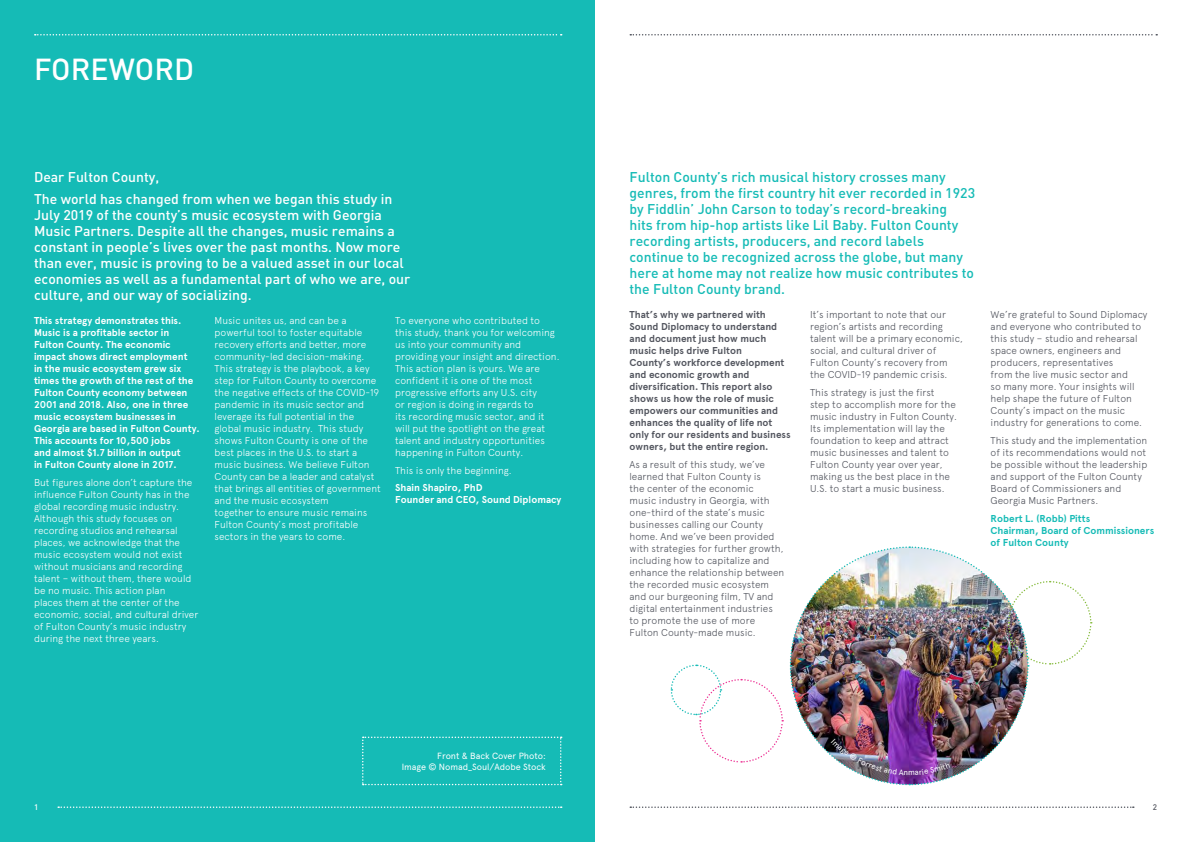
<style>
.page{position:relative;width:1191px;height:842px;background:#fff}
.page>*{position:absolute;margin:0;border:0;box-sizing:border-box;transform-origin:0 0}
.t1{font:500 30px "DIN Pro";letter-spacing:.005em;color:#fff}
.t2{font:500 14px/16px "DIN Pro";color:#15bbb6}
.t3{font:500 14px/16px "DIN Pro";color:#fff}
.t4{font:300 10px/12px "Apercu";color:#fff}
.t5{font:300 10px/12px "Apercu";color:#53565f}
.t6{font:700 10px/12px "Apercu";color:#fff}
.t7{font:700 10px/12px "Apercu";color:#53565f}
.t8{font:700 10px/12px "Apercu";color:#15bbb6}
.t9{font:9px/11px "Apercu";letter-spacing:-.005em;color:#fff;text-align:right}
.t10{font:500 8px "DIN Pro";color:#53565f}
.t11{font:500 8px "DIN Pro";color:#fff}
</style>
<div class="page">
<svg style="left:630px;top:34px;width:527px;height:2px"></svg>
<svg style="left:630px;top:806px;width:503px;height:2px"></svg>
<div style="left:0;top:0;width:595px;height:842px;background:#15bbb6"></div>
<svg style="left:362px;top:736px;width:200px;height:49px"></svg>
<svg style="left:670px;top:664px;width:113px;height:99px"></svg>
<svg style="left:35px;top:34px;width:527px;height:2px"></svg>
<svg style="left:58px;top:806px;width:504px;height:2px"></svg>
<img style="left:789px;top:546px;width:303px;height:240px">
<h1 class="t1" style="left:34px;top:48px;width:161px">FOREWORD</h1>
<h2 class="t3" style="left:34px;top:166px;width:360px;line-height:21.7px">Dear Fulton County,<br>The world has changed from when we began this study in</h2>
<p class="t3" style="left:34px;top:206px;width:378px">July 2019 of the county’s music ecosystem with Georgia Music Partners. Despite all the changes, music remains a constant in people’s lives over the past months. Now more than ever, music is proving to be a valued asset in our local economies as well as a fundamental part of who we are, our culture, and our way of socializing.</p>
<p class="t6" style="left:34px;top:315px;width:167px">This strategy demonstrates this.<br>Music is a profitable sector in<br>Fulton County. The economic impact shows direct employment<br>in the music ecosystem grew six times the growth of the rest of the<br>Fulton County economy between<br>2001 and 2018. Also, one in three music ecosystem businesses in<br>Georgia are based in Fulton County.<br>This accounts for 10,500 jobs<br>and almost $1.7 billion in output<br>in Fulton County alone in 2017.</p>
<p class="t4" style="left:34px;top:476px;width:166px">But figures alone don’t capture the influence Fulton County has in the global recording music industry.<br>Although this study focuses on recording studios and rehearsal places, we acknowledge that the music ecosystem would not exist without musicians and recording talent – without them, there would be no music. This action plan<br>places them at the center of the economic, social, and cultural driver of Fulton County’s music industry during the next three years.</p>
<p class="t4" style="left:214px;top:314px;width:168px">Music unites us, and can be a powerful tool to foster equitable recovery efforts and better, more community-led decision-making.<br>This strategy is the playbook, a key step for Fulton County to overcome the negative effects of the COVID-19 pandemic in its music sector and leverage its full potential in the global music industry. This study shows Fulton County is one of the best places in the U.S. to start a music business. We believe Fulton<br>County can be a leader and catalyst that brings all entities of government and the music ecosystem<br>together to ensure music remains<br>Fulton County’s most profitable sectors in the years to come.</p>
<p class="t4" style="left:395px;top:314px;width:166px">To everyone who contributed to<br>this study, thank you for welcoming us into your community and providing your insight and direction.<br>This action plan is yours. We are confident it is one of the most progressive efforts any U.S. city<br>or region is doing in regards to<br>its recording music sector, and it will put the spotlight on the great talent and industry opportunities happening in Fulton County.</p>
<p class="t4" style="left:395px;top:464px;width:118px">This is only the beginning.</p>
<p class="t6" style="left:395px;top:482px;width:168px">Shain Shapiro, PhD<br>Founder and CEO, Sound Diplomacy</p>
<p class="t11" style="left:34px;top:802px;width:6px">1</p>
<p class="t9" style="left:402px;top:750px;width:146px">Front &amp; Back Cover Photo:<br>Image © Nomad_Soul/Adobe Stock</p>
<p class="t2" style="left:629px;top:169px;width:347px">Fulton County’s rich musical history crosses many genres, from the first country hit ever recorded in 1923 by Fiddlin’ John Carson to today’s record-breaking<br>hits from hip-hop artists like Lil Baby. Fulton County recording artists, producers, and record labels continue to be recognized across the globe, but many here at home may not realize how music contributes to the Fulton County brand.</p>
<p class="t7" style="left:629px;top:309px;width:163px">That’s why we partnered with<br>Sound Diplomacy to understand and document just how much music helps drive Fulton<br>County’s workforce development and economic growth and diversification. This report also shows us how the role of music empowers our communities and enhances the quality of life not only for our residents and business owners, but the entire region.</p>
<p class="t5" style="left:629px;top:458px;width:156px">As a result of this study, we’ve learned that Fulton County is<br>the center of the economic<br>music industry in Georgia, with one-third of the state’s music businesses calling our County home. And we’ve been provided with strategies for further growth, including how to capitalize and enhance the relationship between the recorded music ecosystem and our burgeoning film, TV and digital entertainment industries to promote the use of more<br>Fulton County-made music.</p>
<p class="t5" style="left:810px;top:309px;width:154px">It’s important to note that our region’s artists and recording talent will be a primary economic, social, and cultural driver of<br>Fulton County’s recovery from the COVID-19 pandemic crisis.</p>
<p class="t5" style="left:810px;top:386px;width:148px">This strategy is just the first<br>step to accomplish more for the music industry in Fulton County.<br>Its implementation will lay the foundation to keep and attract music businesses and talent to<br>Fulton County year over year, making us the best place in the<br>U.S. to start a music business.</p>
<p class="t5" style="left:990px;top:309px;width:158px">We’re grateful to Sound Diplomacy and everyone who contributed to this study – studio and rehearsal space owners, engineers and producers, representatives<br>from the live music sector and<br>so many more. Your insights will help shape the future of Fulton<br>County’s impact on the music industry for generations to come.</p>
<p class="t5" style="left:990px;top:434px;width:158px">This study and the implementation of its recommendations would not be possible without the leadership and support of the Fulton County<br>Board of Commissioners and<br>Georgia Music Partners.</p>
<p class="t8" style="left:990px;top:512px;width:165px">Robert L. (Robb) Pitts<br>Chairman, Board of Commissioners of Fulton County</p>
<p class="t10" style="left:1152px;top:802px;width:6px">2</p>
</div>
